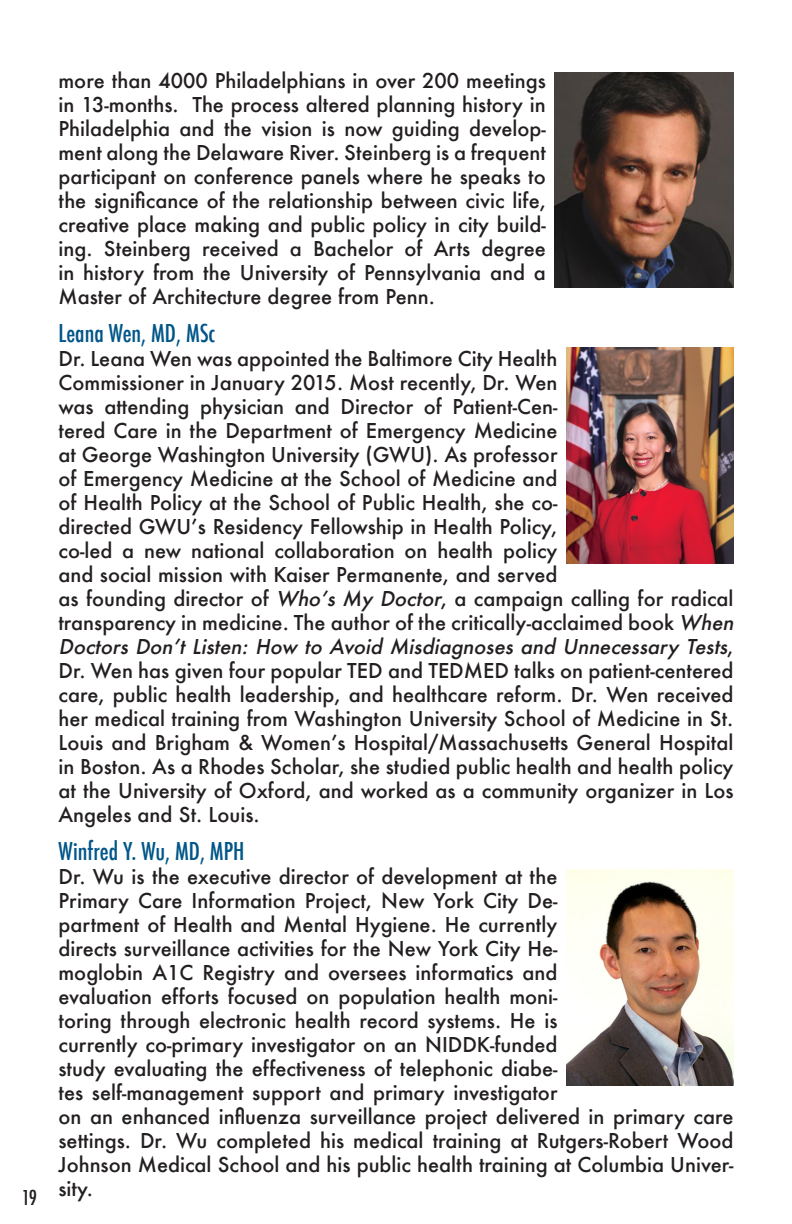
<style>
.page{position:relative;width:792px;height:1224px;background:#fff}
.page>*{position:absolute;margin:0;border:0;box-sizing:border-box;transform-origin:0 0}
.t1{font:500 condensed 24px "Futura";color:#005688}
.t2{font:500 20px/24px "Futura";color:#231f20}
.t3{font:500 condensed 20px "Futura";color:#231f20}
.s1{font-style:italic}
</style>
<div class="page">
<img style="left:555px;top:72px;width:179px;height:216px">
<img style="left:566px;top:348px;width:168px;height:216px">
<img style="left:566px;top:870px;width:168px;height:216px">
<p class="t3" style="left:22px;top:1184px;width:17px">19</p>
<p class="t2" style="left:58px;top:69px;width:489px;text-align:justify">more than 4000 Philadelphians in over 200 meetings in 13-months. The process altered planning history in Philadelphia and the vision is now guiding develop&shy;ment along the Delaware River. Steinberg is a frequent participant on conference panels where he speaks to the significance of the relationship between civic life, creative place making and public policy in city build&shy;ing. Steinberg received a Bachelor of Arts degree in history from the University of Pennsylvania and a Master of Architecture degree from Penn.</p>
<p class="t1" style="left:58px;top:318px;width:159px">Leana Wen, MD, MSc</p>
<p class="t2" style="left:58px;top:347px;width:681px">Dr. Leana Wen was appointed the Baltimore City Health<br>Commissioner in January 2015. Most recently, Dr. Wen<br>was attending physician and Director of Patient-Cen-<br>tered Care in the Department of Emergency Medicine<br>at George Washington University (GWU). As professor<br>of Emergency Medicine at the School of Medicine and<br>of Health Policy at the School of Public Health, she co-<br>directed GWU’s Residency Fellowship in Health Policy,<br>co-led a new national collaboration on health policy<br>and social mission with Kaiser Permanente, and served<br>as founding director of <span class="s1">Who’s My Doctor</span>, a campaign calling for radical transparency in medicine. The author of the critically-acclaimed book <span class="s1">When Doctors Don’t Listen: How to Avoid Misdiagnoses and Unnecessary Tests</span>, Dr. Wen has given four popular TED and TEDMED talks on patient-centered care, public health leadership, and healthcare reform. Dr. Wen received her medical training from Washington University School of Medicine in St.<br>Louis and Brigham &amp; Women’s Hospital/Massachusetts General Hospital in Boston. As a Rhodes Scholar, she studied public health and health policy at the University of Oxford, and worked as a community organizer in Los Angeles and St. Louis.</p>
<p class="t1" style="left:58px;top:836px;width:187px">Winfred Y. Wu, MD, MPH</p>
<p class="t2" style="left:58px;top:864px;width:677px">Dr. Wu is the executive director of development at the<br>Primary Care Information Project, New York City De-<br>partment of Health and Mental Hygiene. He currently<br>directs surveillance activities for the New York City He-<br>moglobin A1C Registry and oversees informatics and<br>evaluation efforts focused on population health moni-<br>toring through electronic health record systems. He is<br>currently co-primary investigator on an NIDDK-funded<br>study evaluating the effectiveness of telephonic diabe-<br>tes self-management support and primary investigator<br>on an enhanced influenza surveillance project delivered in primary care settings. Dr. Wu completed his medical training at Rutgers-Robert Wood Johnson Medical School and his public health training at Columbia Univer&shy;sity.</p>
</div>
